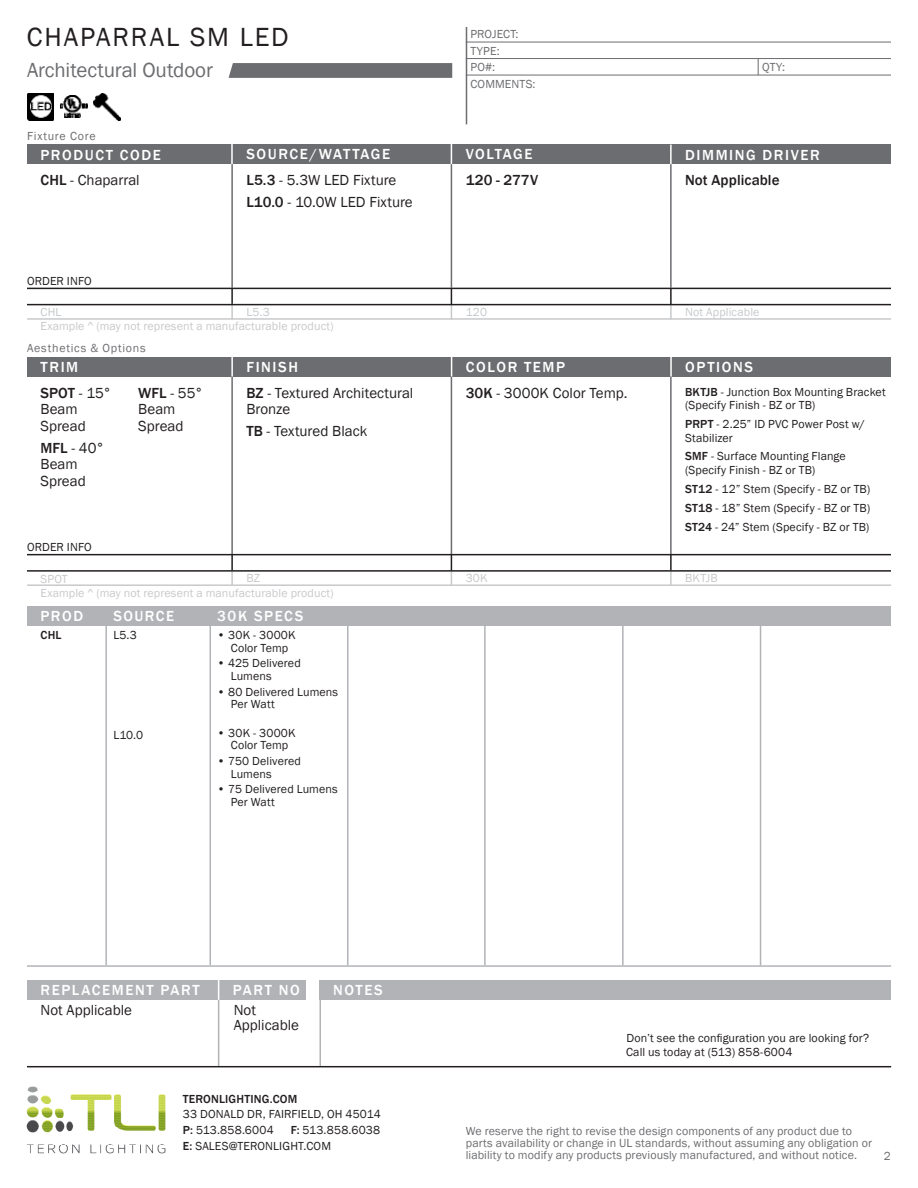
<style>
.page{position:relative;width:918px;height:1188px;background:#fff}
.page>*{position:absolute;margin:0;border:0;box-sizing:border-box;transform-origin:0 0}
.Product_Name{font:27px "Franklin Gothic";letter-spacing:.07em;color:#231f20}
.Product_Category{font:21px "Franklin Gothic";letter-spacing:-.005em;color:#6c6d70}
.Paragraph_Style_1{font:15px/16.5px "Franklin Gothic";color:#231f20}
.Small_Titles{font:500 15px "Franklin Gothic";letter-spacing:.105em;color:#fff}
.Paragraph_Style_1-2{font:500 15px "Franklin Gothic";letter-spacing:.005em;color:#231f20}
.Paragraph_Style_1-3{font:12px/12.8px "Franklin Gothic";letter-spacing:.01em;color:#231f20}
.t1{font:12px/12px "Franklin Gothic";letter-spacing:.01em;color:#6c6d70}
.Paragraph_Style_1-4{font:12px "Franklin Gothic";letter-spacing:.01em;color:#c8c9cb}
.Paragraph_Style_1-5{font:500 12px "Franklin Gothic";letter-spacing:.015em;color:#231f20}
.t2{font:12px "Franklin Gothic";letter-spacing:.065em;color:#6c6d70}
.t3{font:12px "Franklin Gothic";letter-spacing:.06em;color:#6c6d70}
.s1{font-weight:500}
</style>
<div class="page">
<hr style="left:218px;top:997px;width:1px;height:70px;background:#b2b3b7">
<hr style="left:231px;top:370px;width:2px;height:185px;background:#6c6d70">
<hr style="left:670px;top:370px;width:2px;height:185px;background:#6c6d70">
<hr style="left:451px;top:370px;width:1px;height:185px;background:#6c6d70">
<hr style="left:231px;top:158px;width:2px;height:130px;background:#6c6d70">
<hr style="left:670px;top:158px;width:2px;height:130px;background:#6c6d70">
<hr style="left:451px;top:158px;width:1px;height:130px;background:#6c6d70">
<div style="left:27px;top:145px;width:864px;height:19px;background:#6c6d70"></div>
<hr style="left:466px;top:27px;width:1px;height:97px;background:#6c6d70">
<hr style="left:466px;top:42px;width:425px;height:1px;background:#6c6d70">
<hr style="left:466px;top:58px;width:425px;height:1px;background:#6c6d70">
<hr style="left:466px;top:75px;width:425px;height:1px;background:#6c6d70">
<hr style="left:231px;top:141px;width:2px;height:23px;background:#fff">
<svg style="left:670px;top:145px;width:2px;height:19px"></svg>
<svg style="left:451px;top:145px;width:1px;height:19px"></svg>
<div style="left:27px;top:357px;width:864px;height:20px;background:#6c6d70"></div>
<div style="left:27px;top:606px;width:864px;height:20px;background:#b2b3b7"></div>
<hr style="left:231px;top:351px;width:2px;height:26px;background:#fff">
<hr style="left:670px;top:354px;width:2px;height:23px;background:#fff">
<svg style="left:451px;top:357px;width:1px;height:20px"></svg>
<div style="left:27px;top:980px;width:279px;height:20px;background:#b2b3b7"></div>
<div style="left:320px;top:980px;width:571px;height:20px;background:#b2b3b7"></div>
<svg style="left:758px;top:59px;width:1px;height:16px"></svg>
<svg style="left:670px;top:289px;width:2px;height:29px"></svg>
<svg style="left:451px;top:289px;width:1px;height:29px"></svg>
<svg style="left:231px;top:289px;width:2px;height:29px"></svg>
<hr style="left:27px;top:288px;width:864px;height:1px;background:#231f20">
<hr style="left:27px;top:304px;width:864px;height:1px;background:#231f20">
<hr style="left:27px;top:318px;width:864px;height:2px;background:#c8c9cb">
<svg style="left:670px;top:555px;width:2px;height:29px"></svg>
<svg style="left:451px;top:555px;width:1px;height:29px"></svg>
<svg style="left:231px;top:555px;width:2px;height:29px"></svg>
<hr style="left:27px;top:554px;width:864px;height:1px;background:#231f20">
<hr style="left:27px;top:570px;width:864px;height:2px;background:#231f20">
<hr style="left:27px;top:584px;width:864px;height:2px;background:#c8c9cb">
<hr style="left:105px;top:610px;width:2px;height:355px;background:#b2b3b7">
<hr style="left:622px;top:610px;width:2px;height:355px;background:#b2b3b7">
<hr style="left:760px;top:610px;width:1px;height:355px;background:#b2b3b7">
<hr style="left:210px;top:610px;width:1px;height:355px;background:#b2b3b7">
<hr style="left:347px;top:610px;width:2px;height:355px;background:#b2b3b7">
<hr style="left:484px;top:610px;width:2px;height:355px;background:#b2b3b7">
<hr style="left:27px;top:965px;width:864px;height:2px;background:#b2b3b7">
<svg style="left:218px;top:980px;width:1px;height:20px"></svg>
<hr style="left:320px;top:997px;width:1px;height:70px;background:#b2b3b7">
<svg style="left:229px;top:63px;width:223px;height:15px;background:#6e6f72"></svg>
<img style="left:60px;top:96px;width:27px;height:22px">
<img style="left:93px;top:93px;width:27px;height:27px">
<img style="left:27px;top:93px;width:27px;height:27px">
<hr style="left:27px;top:1066px;width:864px;height:1px;background:#231f20">
<img style="left:26px;top:1086px;width:140px;height:68px">
<p class="Product_Name" style="left:27px;top:20px;width:263px">CHAPARRAL SM LED</p>
<p class="Product_Category" style="left:27px;top:57px;width:187px">Architectural Outdoor</p>
<p class="t3" style="left:27px;top:129px;width:70px">Fixture Core</p>
<p class="t1" style="left:470px;top:26px;width:50px;line-height:16.4px">PROJECT:<br>TYPE:</p>
<p class="t1" style="left:470px;top:78px;width:67px">COMMENTS:</p>
<p class="t1" style="left:470px;top:61px;width:26px">PO#:</p>
<p class="t1" style="left:762px;top:61px;width:24px">QTY:</p>
<p class="Small_Titles" style="left:40px;top:146px;width:122px">PRODUCT CODE</p>
<p class="Small_Titles" style="left:246px;top:145px;width:145px">SOURCE/WATTAGE</p>
<p class="Small_Titles" style="left:466px;top:145px;width:68px">VOLTAGE</p>
<p class="Small_Titles" style="left:685px;top:146px;width:136px">DIMMING DRIVER</p>
<p class="Paragraph_Style_1" style="left:40px;top:172px;width:101px"><span class="s1">CHL</span> - Chaparral</p>
<p class="Paragraph_Style_1" style="left:246px;top:172px;width:152px"><span class="s1">L5.3</span> - 5.3W LED Fixture</p>
<p class="Paragraph_Style_1" style="left:246px;top:194px;width:168px"><span class="s1">L10.0</span> - 10.0W LED Fixture</p>
<p class="Paragraph_Style_1-3" style="left:27px;top:275px;width:66px">ORDER INFO</p>
<p class="Paragraph_Style_1-2" style="left:466px;top:171px;width:74px">120 - 277V</p>
<p class="Paragraph_Style_1-2" style="left:685px;top:171px;width:96px">Not Applicable</p>
<p class="Paragraph_Style_1-4" style="left:40px;top:305px;width:22px">CHL</p>
<p class="Paragraph_Style_1-4" style="left:246px;top:305px;width:25px">L5.3</p>
<p class="Paragraph_Style_1-4" style="left:466px;top:305px;width:23px">120</p>
<p class="Paragraph_Style_1-4" style="left:685px;top:305px;width:76px">Not Applicable</p>
<p class="Paragraph_Style_1-4" style="left:40px;top:319px;width:295px">Example ^ (may not represent a manufacturable product)</p>
<p class="t2" style="left:27px;top:341px;width:120px">Aesthetics &amp; Options</p>
<p class="Small_Titles" style="left:41px;top:358px;width:39px">TRIM</p>
<p class="Small_Titles" style="left:247px;top:358px;width:53px">FINISH</p>
<p class="Small_Titles" style="left:466px;top:358px;width:101px">COLOR TEMP</p>
<p class="Small_Titles" style="left:685px;top:358px;width:69px">OPTIONS</p>
<p class="Paragraph_Style_1" style="left:40px;top:385px;width:73px"><span class="s1">SPOT</span> - 15°<br>Beam<br>Spread</p>
<p class="Paragraph_Style_1" style="left:40px;top:440px;width:66px"><span class="s1">MFL</span> - 40°<br>Beam<br>Spread</p>
<p class="Paragraph_Style_1-3" style="left:27px;top:541px;width:66px">ORDER INFO</p>
<p class="Paragraph_Style_1" style="left:138px;top:385px;width:66px"><span class="s1">WFL</span> - 55°<br>Beam<br>Spread</p>
<p class="Paragraph_Style_1" style="left:246px;top:385px;width:169px"><span class="s1">BZ</span> - Textured Architectural<br>Bronze</p>
<p class="Paragraph_Style_1" style="left:246px;top:423px;width:123px"><span class="s1">TB</span> - Textured Black</p>
<p class="Paragraph_Style_1" style="left:466px;top:385px;width:163px"><span class="s1">30K</span> - 3000K Color Temp.</p>
<p class="Paragraph_Style_1-3" style="left:685px;top:385px;width:202px;line-height:13.5px"><span class="s1">BKTJB</span> - Junction Box Mounting Bracket (Specify Finish - BZ or TB)</p>
<p class="Paragraph_Style_1-3" style="left:685px;top:418px;width:181px;line-height:13.5px"><span class="s1">PRPT</span> - 2.25” ID PVC Power Post w/<br>Stabilizer</p>
<p class="Paragraph_Style_1-3" style="left:685px;top:450px;width:162px;line-height:13.5px"><span class="s1">SMF</span> - Surface Mounting Flange (Specify Finish - BZ or TB)</p>
<p class="Paragraph_Style_1-3" style="left:685px;top:483px;width:187px"><span class="s1">ST12</span> - 12” Stem (Specify - BZ or TB)</p>
<p class="Paragraph_Style_1-3" style="left:685px;top:502px;width:187px"><span class="s1">ST18</span> - 18” Stem (Specify - BZ or TB)</p>
<p class="Paragraph_Style_1-3" style="left:685px;top:520px;width:186px"><span class="s1">ST24</span> - 24” Stem (Specify - BZ or TB)</p>
<p class="Paragraph_Style_1-4" style="left:40px;top:571px;width:29px">SPOT</p>
<p class="Paragraph_Style_1-4" style="left:246px;top:571px;width:15px">BZ</p>
<p class="Paragraph_Style_1-4" style="left:466px;top:571px;width:23px">30K</p>
<p class="Paragraph_Style_1-4" style="left:685px;top:571px;width:34px">BKTJB</p>
<p class="Paragraph_Style_1-4" style="left:40px;top:585px;width:295px">Example ^ (may not represent a manufacturable product)</p>
<p class="Small_Titles" style="left:40px;top:606px;width:44px">PROD</p>
<p class="Small_Titles" style="left:113px;top:606px;width:62px">SOURCE</p>
<p class="Paragraph_Style_1-5" style="left:40px;top:628px;width:23px">CHL</p>
<p class="Paragraph_Style_1-3" style="left:113px;top:629px;width:25px">L5.3</p>
<p class="Paragraph_Style_1-3" style="left:113px;top:729px;width:31px">L10.0</p>
<p class="Small_Titles" style="left:217px;top:606px;width:88px">30K SPECS</p>
<p class="Paragraph_Style_1-3" style="left:217px;top:629px;width:80px;text-align:center">• 30K - 3000K<br>Color Temp</p>
<p class="Paragraph_Style_1-3" style="left:231px;top:657px;width:71px;text-indent:-14px">• 425 Delivered<br>Lumens</p>
<p class="Paragraph_Style_1-3" style="left:231px;top:686px;width:109px;text-indent:-14px">• 80 Delivered Lumens<br>Per Watt</p>
<p class="Paragraph_Style_1-3" style="left:217px;top:726px;width:80px;text-align:center">• 30K - 3000K<br>Color Temp</p>
<p class="Paragraph_Style_1-3" style="left:231px;top:755px;width:72px;text-indent:-14px">• 750 Delivered<br>Lumens</p>
<p class="Paragraph_Style_1-3" style="left:231px;top:783px;width:108px;text-indent:-14px">• 75 Delivered Lumens<br>Per Watt</p>
<p class="Small_Titles" style="left:40px;top:981px;width:161px">REPLACEMENT PART</p>
<p class="Small_Titles" style="left:233px;top:981px;width:69px">PART NO</p>
<p class="Small_Titles" style="left:333px;top:981px;width:51px">NOTES</p>
<p class="Paragraph_Style_1" style="left:40px;top:1003px;width:93px">Not Applicable</p>
<p class="Paragraph_Style_1" style="left:234px;top:1003px;width:67px;line-height:15px">Not<br>Applicable</p>
<p class="Paragraph_Style_1-3" style="left:626px;top:1032px;width:245px;line-height:13.5px">Don’t see the configuration you are looking for?<br>Call us today at (513) 858-6004</p>
<p class="Paragraph_Style_1-5" style="left:183px;top:1091px;width:116px">TERONLIGHTING.COM</p>
<p class="Paragraph_Style_1-3" style="left:183px;top:1107px;width:200px;line-height:15.8px">33 DONALD DR, FAIRFIELD, OH 45014<br><span class="s1">P:</span> 513.858.6004</p>
<p class="Paragraph_Style_1-3" style="left:183px;top:1123px;width:199px;line-height:15.8px;text-indent:108px"><span class="s1">F:</span> 513.858.6038<br><span class="s1">E:</span> SALES@TERONLIGHT.COM</p>
<p class="t1" style="left:466px;top:1125px;width:408px">We reserve the right to revise the design components of any product due to parts availability or change in UL standards, without assuming any obligation or liability to modify any products previously manufactured, and without notice.</p>
<p class="t1" style="left:884px;top:1150px;width:9px">2</p>
</div>
